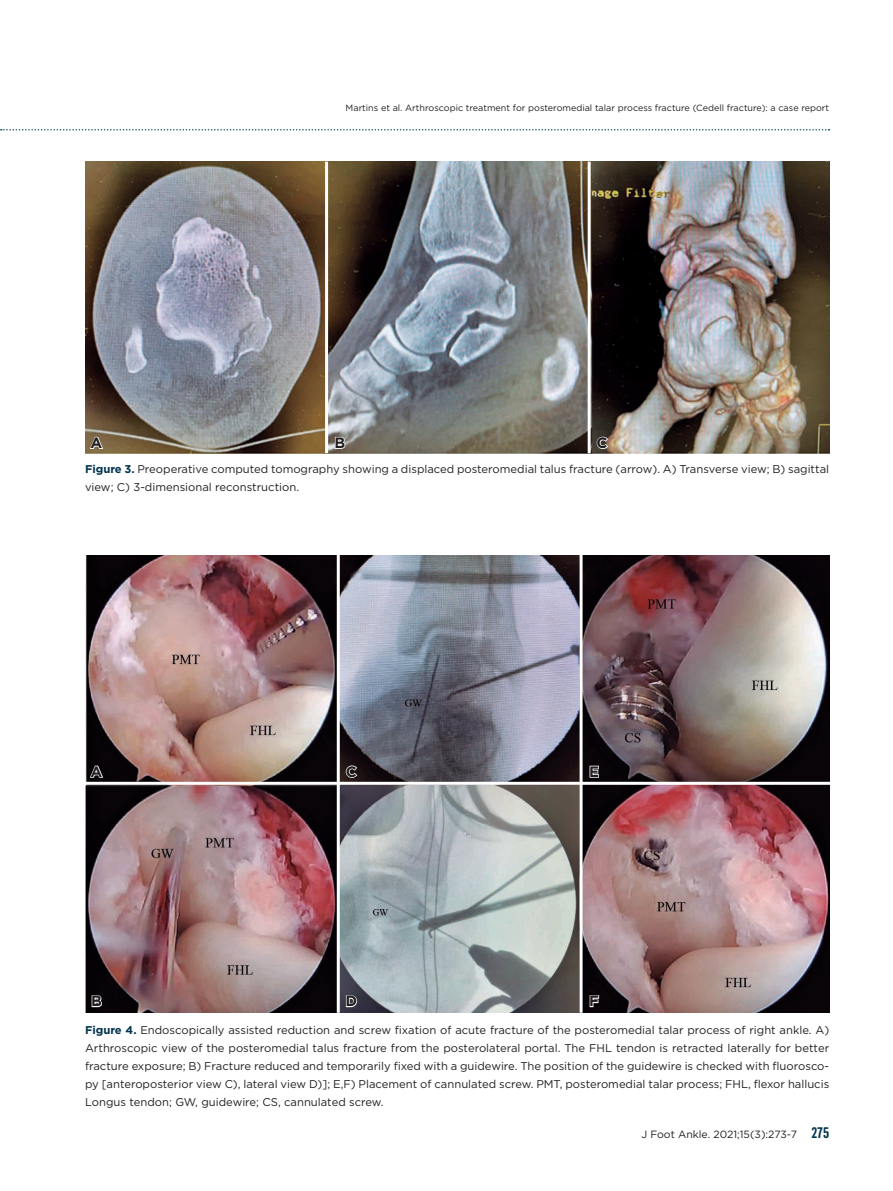
<style>
.page{position:relative;width:893px;height:1191px;background:#fff}
.page>*{position:absolute;margin:0;border:0;box-sizing:border-box;transform-origin:0 0}
._7_Figura{font:700 15px "Gotham";color:#231f20}
._7_Figura-2{font:11.25px/18px "Gotham";color:#231f20}
.t1{font:10.5px "Gotham";color:#231f20}
.t2{font:9px "Gotham";color:#231f20}
.s1{font-weight:700;color:#01344e}
.s2{font-family:"Flama Cond";font-weight:600;font-size:15px;color:#01344e}
</style>
<div class="page">
<svg style="left:1px;top:129px;width:828px;height:1px"></svg>
<img style="left:85px;top:162px;width:744px;height:291px">
<hr style="left:325px;top:162px;width:3px;height:291px;background:#fff">
<hr style="left:588px;top:162px;width:3px;height:291px;background:#fff">
<svg style="left:89px;top:436px;width:15px;height:14px"></svg>
<svg style="left:334px;top:436px;width:12px;height:13px"></svg>
<svg style="left:596px;top:436px;width:13px;height:14px"></svg>
<img style="left:85px;top:555px;width:744px;height:457px">
<hr style="left:337px;top:551px;width:3px;height:461px;background:#fff">
<hr style="left:580px;top:551px;width:3px;height:461px;background:#fff">
<hr style="left:74px;top:782px;width:759px;height:3px;background:#fff">
<svg style="left:89px;top:765px;width:15px;height:14px"></svg>
<svg style="left:91px;top:994px;width:12px;height:14px"></svg>
<svg style="left:345px;top:994px;width:13px;height:14px"></svg>
<svg style="left:589px;top:994px;width:11px;height:14px"></svg>
<svg style="left:345px;top:764px;width:13px;height:14px"></svg>
<svg style="left:589px;top:765px;width:11px;height:13px"></svg>
<p class="t2" style="left:346px;top:102px;width:485px">Martins et al. Arthroscopic treatment for posteromedial talar process fracture (Cedell fracture): a case report</p>
<p class="_7_Figura" style="left:91px;top:433px;width:13px">A</p>
<p class="_7_Figura" style="left:334px;top:433px;width:12px">B</p>
<p class="_7_Figura" style="left:597px;top:433px;width:13px">C</p>
<p class="_7_Figura-2" style="left:85px;top:459px;width:746px"><span class="s1">Figure 3.</span> Preoperative computed tomography showing a displaced posteromedial talus fracture (arrow). A) Transverse view; B) sagittal view; C) 3-dimensional reconstruction.</p>
<p class="_7_Figura" style="left:91px;top:761px;width:13px">A</p>
<p class="_7_Figura" style="left:346px;top:761px;width:13px">C</p>
<p class="_7_Figura" style="left:589px;top:761px;width:12px">E</p>
<p class="_7_Figura" style="left:91px;top:991px;width:12px">B</p>
<p class="_7_Figura" style="left:345px;top:991px;width:13px">D</p>
<p class="_7_Figura" style="left:589px;top:991px;width:11px">F</p>
<p class="_7_Figura-2" style="left:85px;top:1020px;width:746px;text-align:justify"><span class="s1">Figure 4.</span> Endoscopically assisted reduction and screw fixation of acute fracture of the posteromedial talar process of right ankle. A)<br>Arthroscopic view of the posteromedial talus fracture from the posterolateral portal. The FHL tendon is retracted laterally for better fracture exposure; B) Fracture reduced and temporarily fixed with a guidewire. The position of the guidewire is checked with fluorosco&shy;py [anteroposterior view C), lateral view D)]; E,F) Placement of cannulated screw. PMT, posteromedial talar process; FHL, flexor hallucis Longus tendon; GW, guidewire; CS, cannulated screw.</p>
<p class="t1" style="left:641px;top:1127px;width:189px">J Foot Ankle. 2021;15(3):273-7 <span class="s2">275</span></p>
</div>
